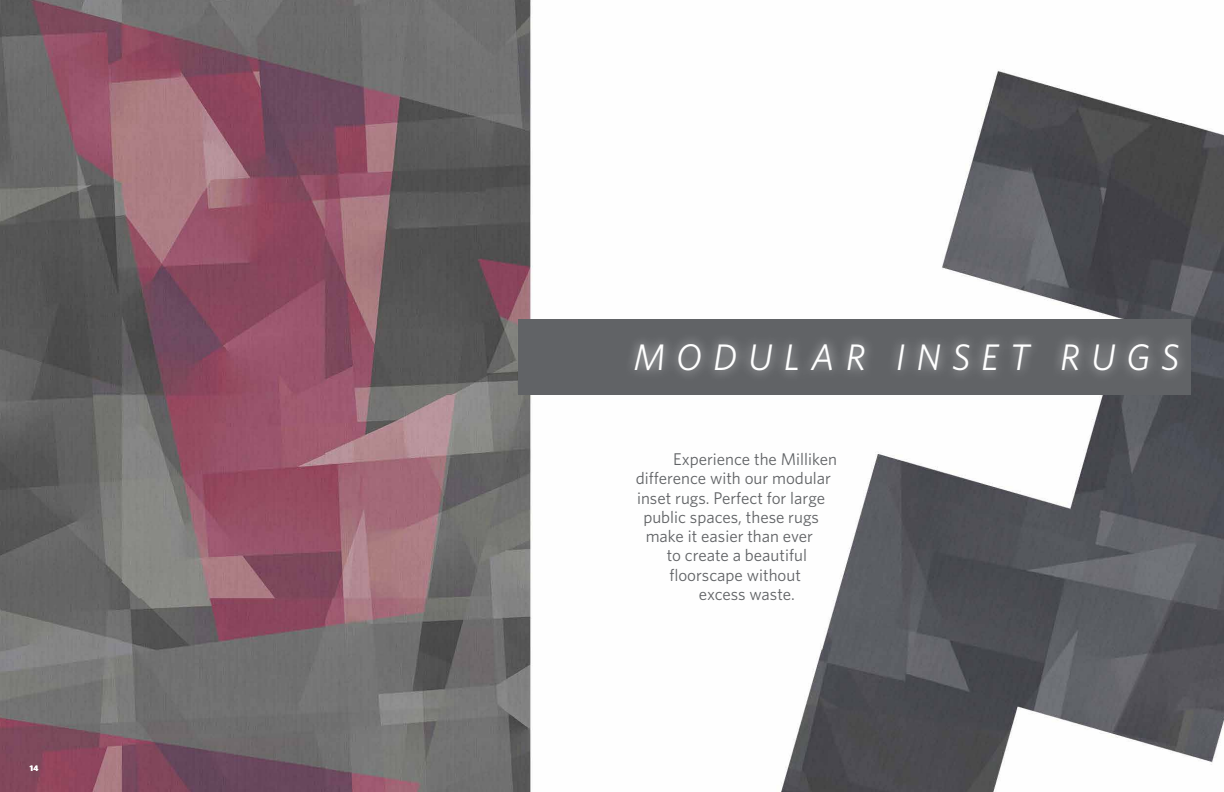
<style>
.page{position:relative;width:1224px;height:792px;background:#fff}
.page>*{position:absolute;margin:0;border:0;box-sizing:border-box;transform-origin:0 0}
.t1{font:italic 37px "Whitney";letter-spacing:.3em;color:#fff}
.t2{font:17px "Whitney";color:#616366}
.t3{font:700 8px "Whitney";color:#fff}
</style>
<div class="page">
<img style="left:0;top:0;width:1224px;height:792px">
<div style="left:518px;top:319px;width:672px;height:76px;background:#616366"></div>
<div style="left:624px;top:333px;width:565px;height:48px;background:#fff;opacity:.75"></div>
<p class="t3" style="left:30px;top:763px;width:10px">14</p>
<h1 class="t1" style="left:634px;top:332px;width:547px">MODULAR INSET RUGS</h1>
<p class="t2" style="left:673px;top:448px;width:165px">Experience the Milliken</p>
<p class="t2" style="left:636px;top:467px;width:197px">difference with our modular</p>
<p class="t2" style="left:637px;top:486px;width:189px">inset rugs. Perfect for large</p>
<p class="t2" style="left:643px;top:506px;width:177px">public spaces, these rugs</p>
<p class="t2" style="left:646px;top:525px;width:169px">make it easier than ever</p>
<p class="t2" style="left:667px;top:544px;width:142px">to create a beautiful</p>
<p class="t2" style="left:669px;top:563px;width:133px">floorscape without</p>
<p class="t2" style="left:699px;top:583px;width:98px">excess waste.</p>
</div>
